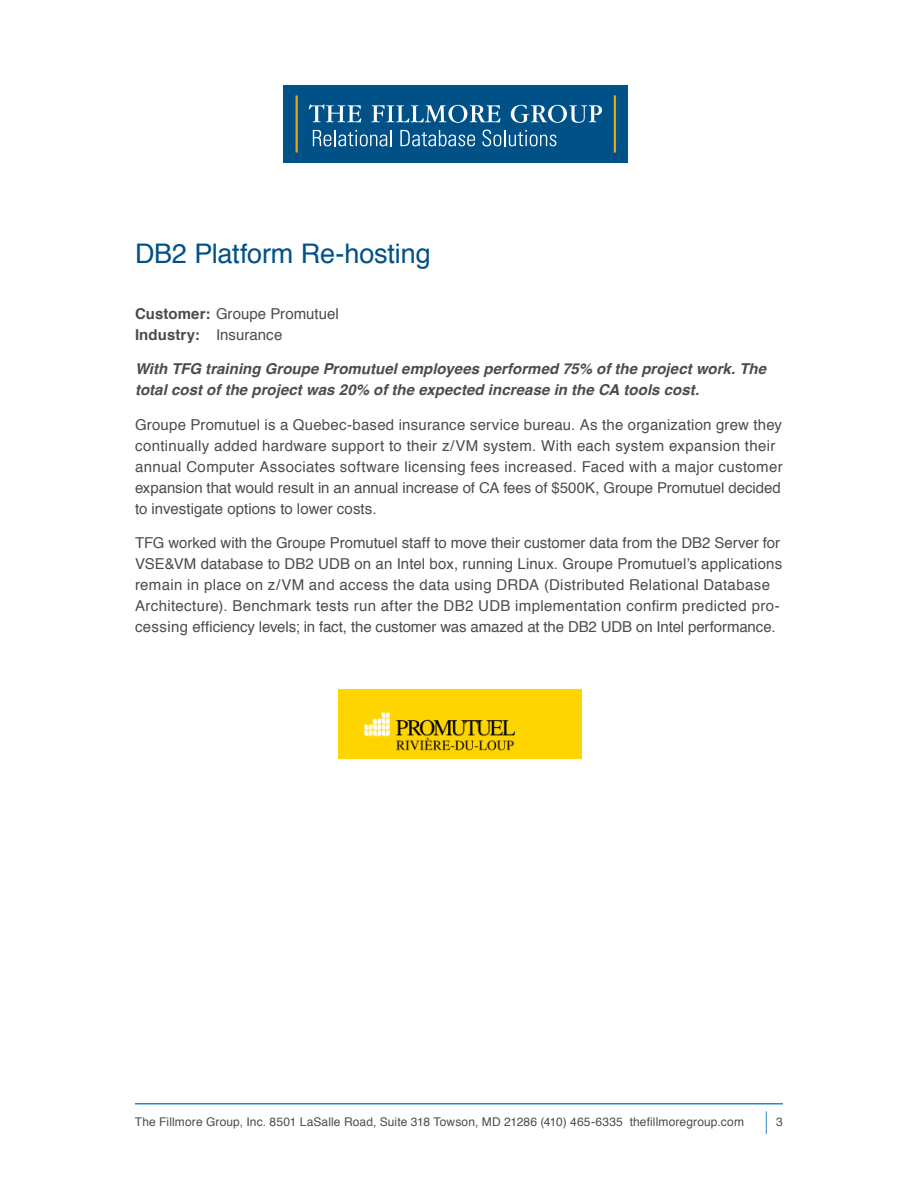
<style>
.page{position:relative;width:918px;height:1188px;background:#fff}
.page>*{position:absolute;margin:0;border:0;box-sizing:border-box;transform-origin:0 0}
.t1{font:27px "Helvetica";letter-spacing:-.01em;color:#005187}
.Body_Copy{font:15px/21px "Helvetica";letter-spacing:.015em;color:#4b4c4d}
.Body_Copy-2{font:italic 700 15px/21px "Helvetica";letter-spacing:.005em;color:#4b4c4d}
.t2{font:12px "Helvetica";letter-spacing:.01em;color:#4b4c4d}
.s1{font-weight:700}
</style>
<div class="page">
<div style="left:284px;top:86px;width:344px;height:77px;background:#005187"></div>
<hr style="left:614px;top:95px;width:2px;height:58px;background:#e7a512">
<hr style="left:296px;top:95px;width:2px;height:58px;background:#e7a512">
<svg style="left:309px;top:104px;width:52px;height:18px"></svg>
<svg style="left:371px;top:105px;width:129px;height:18px"></svg>
<svg style="left:511px;top:105px;width:91px;height:18px"></svg>
<svg style="left:313px;top:130px;width:79px;height:16px"></svg>
<svg style="left:400px;top:130px;width:75px;height:16px"></svg>
<svg style="left:482px;top:130px;width:74px;height:16px"></svg>
<svg style="left:766px;top:1111px;width:1px;height:23px"></svg>
<hr style="left:135px;top:1103px;width:648px;height:2px;background:#208dc7">
<img style="left:339px;top:690px;width:243px;height:68px">
<h1 class="t1" style="left:135px;top:233px;width:297px">DB2 Platform Re-hosting</h1>
<p class="Body_Copy" style="left:135px;top:303px;width:205px"><span class="s1">Customer:</span> Groupe Promutuel<br><span class="s1">Industry:</span> Insurance</p>
<p class="Body_Copy-2" style="left:135px;top:359px;width:633px">With TFG training Groupe Promutuel employees performed 75% of the project work. The total cost of the project was 20% of the expected increase in the CA tools cost.</p>
<p class="Body_Copy" style="left:135px;top:414px;width:649px">Groupe Promutuel is a Quebec-based insurance service bureau. As the organization grew they continually added hardware support to their z/VM system. With each system expansion their annual Computer Associates software licensing fees increased. Faced with a major customer expansion that would result in an annual increase of CA fees of $500K, Groupe Promutuel decided to investigate options to lower costs.</p>
<p class="Body_Copy" style="left:135px;top:533px;width:649px">TFG worked with the Groupe Promutuel staff to move their customer data from the DB2 Server for VSE&amp;VM database to DB2 UDB on an Intel box, running Linux. Groupe Promutuel’s applications remain in place on z/VM and access the data using DRDA (Distributed Relational Database Architecture). Benchmark tests run after the DB2 UDB implementation confirm predicted pro&shy;cessing efficiency levels; in fact, the customer was amazed at the DB2 UDB on Intel performance.</p>
<p class="t2" style="left:135px;top:1112px;width:611px">The Fillmore Group, Inc. 8501 LaSalle Road, Suite 318 Towson, MD 21286 (410) 465-6335 thefillmoregroup.com</p>
<p class="t2" style="left:776px;top:1112px;width:8px">3</p>
</div>
